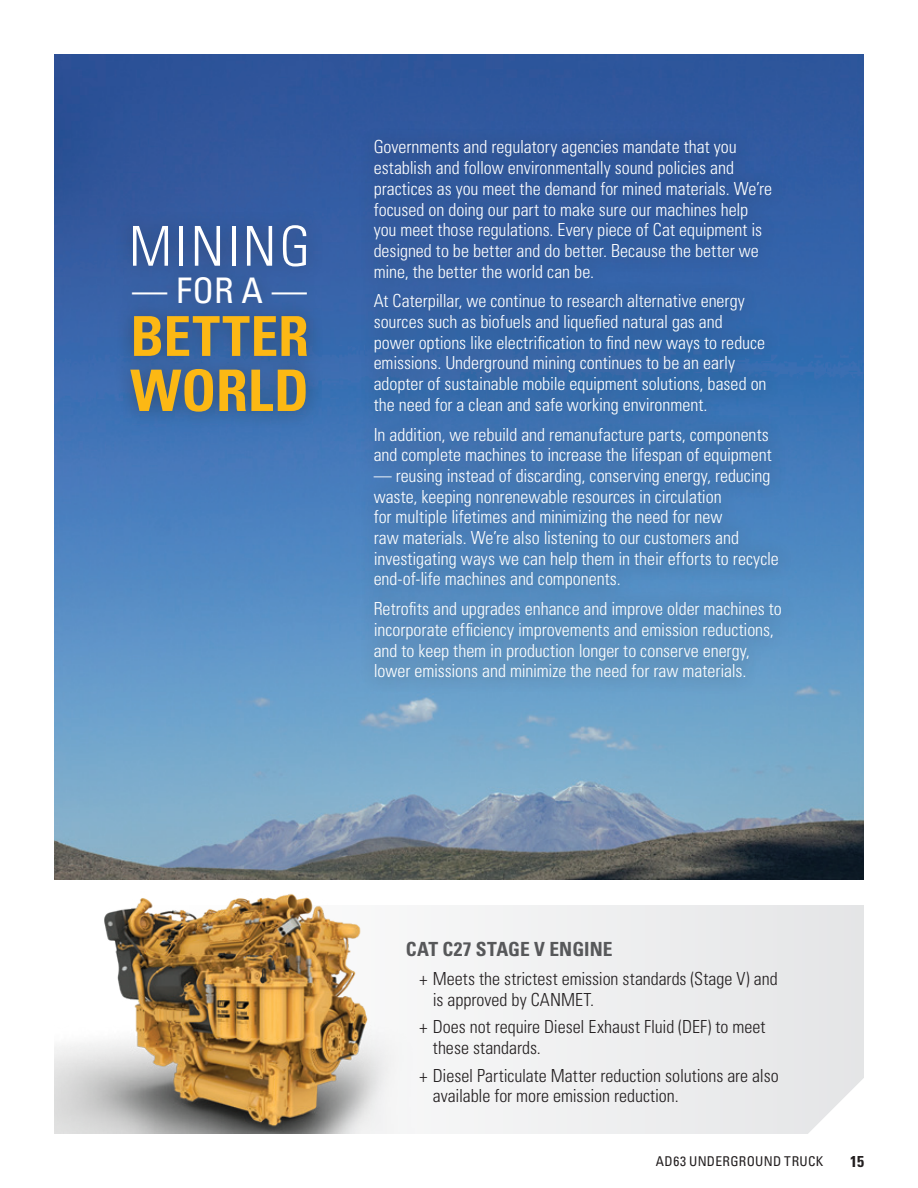
<style>
.page{position:relative;width:918px;height:1188px;background:#fff}
.page>*{position:absolute;margin:0;border:0;box-sizing:border-box;transform-origin:0 0}
.Copy{font:700 condensed 57.3px "Univers LT Std";color:#fcb814}
.Copy-2{font:300 condensed 55.05px "Univers LT Std";letter-spacing:.055em;color:#fff}
.Copy-3{font:700 condensed 55.05px "Univers LT Std";letter-spacing:.015em;color:#fcb814}
.Copy-4{font:condensed 35.25px "Univers LT Std";color:#fff}
.Copy-5{font:700 condensed 19.5px "Univers LT Std";color:#57585a}
.Copy-6{font:300 condensed 18px/20.7px "Univers LT Std";color:#fff}
.t1{font:300 condensed 18px/20.7px "Univers LT Std";color:#231f20}
.t2{font:700 condensed 15.75px "Univers LT Std";color:#231f20}
.t3{font:condensed 13.5px "Univers LT Std";letter-spacing:.03em;color:#231f20}
</style>
<div class="page">
<div style="left:153px;top:906px;width:711px;height:228px;background:#edeeef"></div>
<svg style="left:809px;top:1079px;width:55px;height:55px"></svg>
<img style="left:54px;top:54px;width:810px;height:826px">
<div style="left:357px;top:123px;width:442px;height:573px;background:#231f20;opacity:.47"></div>
<div style="left:113px;top:208px;width:212px;height:222px;background:#231f20;opacity:.4"></div>
<img style="left:54px;top:830px;width:378px;height:304px">
<p class="Copy-2" style="left:129px;top:213px;width:183px">MINING</p>
<p class="Copy-4" style="left:132px;top:268px;width:176px">— FOR A —</p>
<p class="Copy-3" style="left:131px;top:303px;width:180px">BETTER</p>
<p class="Copy" style="left:130px;top:355px;width:180px">WORLD</p>
<p class="Copy-6" style="left:374px;top:137px;width:400px">Governments and regulatory agencies mandate that you establish and follow environmentally sound policies and practices as you meet the demand for mined materials. We’re focused on doing our part to make sure our machines help you meet those regulations. Every piece of Cat equipment is designed to be better and do better. Because the better we mine, the better the world can be.</p>
<p class="Copy-6" style="left:374px;top:291px;width:394px">At Caterpillar, we continue to research alternative energy sources such as biofuels and liquefied natural gas and power options like electrification to find new ways to reduce emissions. Underground mining continues to be an early adopter of sustainable mobile equipment solutions, based on the need for a clean and safe working environment.</p>
<p class="Copy-6" style="left:374px;top:424px;width:400px">In addition, we rebuild and remanufacture parts, components and complete machines to increase the lifespan of equipment</p>
<p class="Copy-6" style="left:374px;top:465px;width:407px">— reusing instead of discarding, conserving energy, reducing waste, keeping nonrenewable resources in circulation<br>for multiple lifetimes and minimizing the need for new<br>raw materials. We’re also listening to our customers and investigating ways we can help them in their efforts to recycle end-of-life machines and components.</p>
<p class="Copy-6" style="left:374px;top:598px;width:410px">Retrofits and upgrades enhance and improve older machines to incorporate efficiency improvements and emission reductions, and to keep them in production longer to conserve energy, lower emissions and minimize the need for raw materials.</p>
<p class="Copy-5" style="left:406px;top:937px;width:208px">CAT C27 STAGE V ENGINE</p>
<p class="t1" style="left:433px;top:969px;width:346px;text-indent:-14px">+ Meets the strictest emission standards (Stage V) and is approved by CANMET.</p>
<p class="t1" style="left:433px;top:1017px;width:334px;text-indent:-14px">+ Does not require Diesel Exhaust Fluid (DEF) to meet these standards.</p>
<p class="t1" style="left:433px;top:1065px;width:347px;text-indent:-14px">+ Diesel Particulate Matter reduction solutions are also available for more emission reduction.</p>
<p class="t3" style="left:656px;top:1153px;width:169px">AD63 UNDERGROUND TRUCK</p>
<p class="t2" style="left:850px;top:1151px;width:15px">15</p>
</div>
